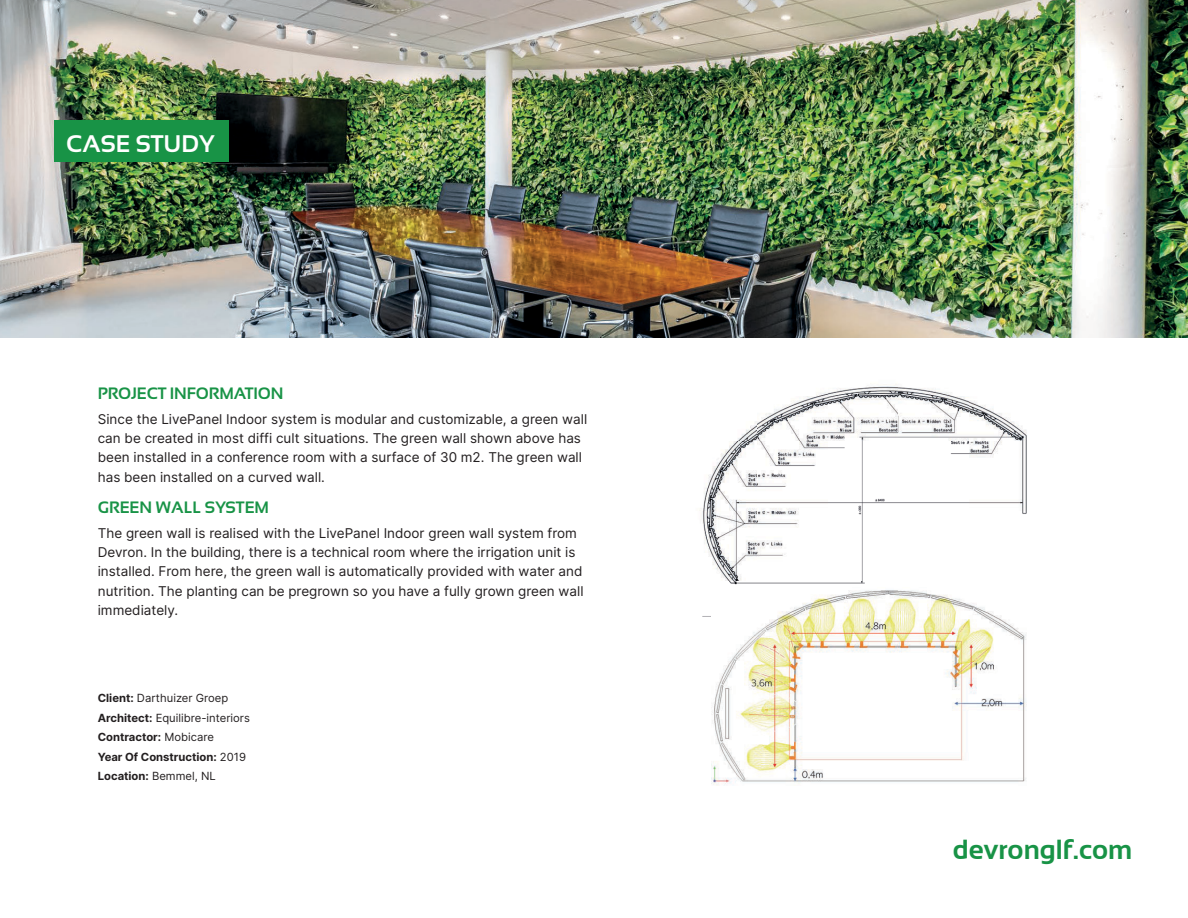
<style>
.page{position:relative;width:1188px;height:918px;background:#fff}
.page>*{position:absolute;margin:0;border:0;box-sizing:border-box;transform-origin:0 0}
.t1{font:700 27.6px "Sansation";color:#189346}
.Product_Names{font:700 24px "Sansation";color:#fff}
.Body_-_Large{font:700 16.5px "Sansation";letter-spacing:-.01em;color:#189346}
.Body_-_Large-2{font:13.5px/19.5px "Inter";color:#231f20}
.Body{font:700 11.25px "Inter";color:#231f20}
.Body-2{font:11.25px "Inter";color:#231f20}
.s1{font-weight:700}
.s2{font-weight:400}
</style>
<div class="page">
<img style="left:0;top:0;width:1188px;height:338px">
<div style="left:54px;top:120px;width:174px;height:42px;background:#189346"></div>
<img style="left:699px;top:384px;width:328px;height:233px">
<img style="left:711px;top:588px;width:316px;height:198px">
<p class="Product_Names" style="left:66px;top:130px;width:149px">CASE STUDY</p>
<p class="Body_-_Large" style="left:98px;top:385px;width:187px">PROJECT INFORMATION</p>
<p class="Body_-_Large-2" style="left:98px;top:409px;width:491px">Since the LivePanel Indoor system is modular and customizable, a green wall can be created in most diffi cult situations. The green wall shown above has been installed in a conference room with a surface of 30 m2. The green wall has been installed on a curved wall.</p>
<p class="Body_-_Large" style="left:98px;top:499px;width:173px">GREEN WALL SYSTEM</p>
<p class="Body_-_Large-2" style="left:98px;top:523px;width:487px">The green wall is realised with the LivePanel Indoor green wall system from Devron. In the building, there is a technical room where the irrigation unit is installed. From here, the green wall is automatically provided with water and nutrition. The planting can be pregrown so you have a fully grown green wall immediately.</p>
<p class="Body-2" style="left:98px;top:690px;width:132px"><span class="s1">Client:</span> Darthuizer Groep</p>
<p class="Body-2" style="left:98px;top:709px;width:154px"><span class="s1">Architect:</span> Equilibre-interiors</p>
<p class="Body" style="left:98px;top:729px;width:118px">Contractor: <span class="s2">Mobicare</span></p>
<p class="Body" style="left:98px;top:748px;width:150px">Year Of Construction: <span class="s2">2019</span></p>
<p class="Body" style="left:98px;top:768px;width:120px">Location: <span class="s2">Bemmel, NL</span></p>
<p class="t1" style="left:953px;top:834px;width:181px">devronglf.com</p>
</div>
